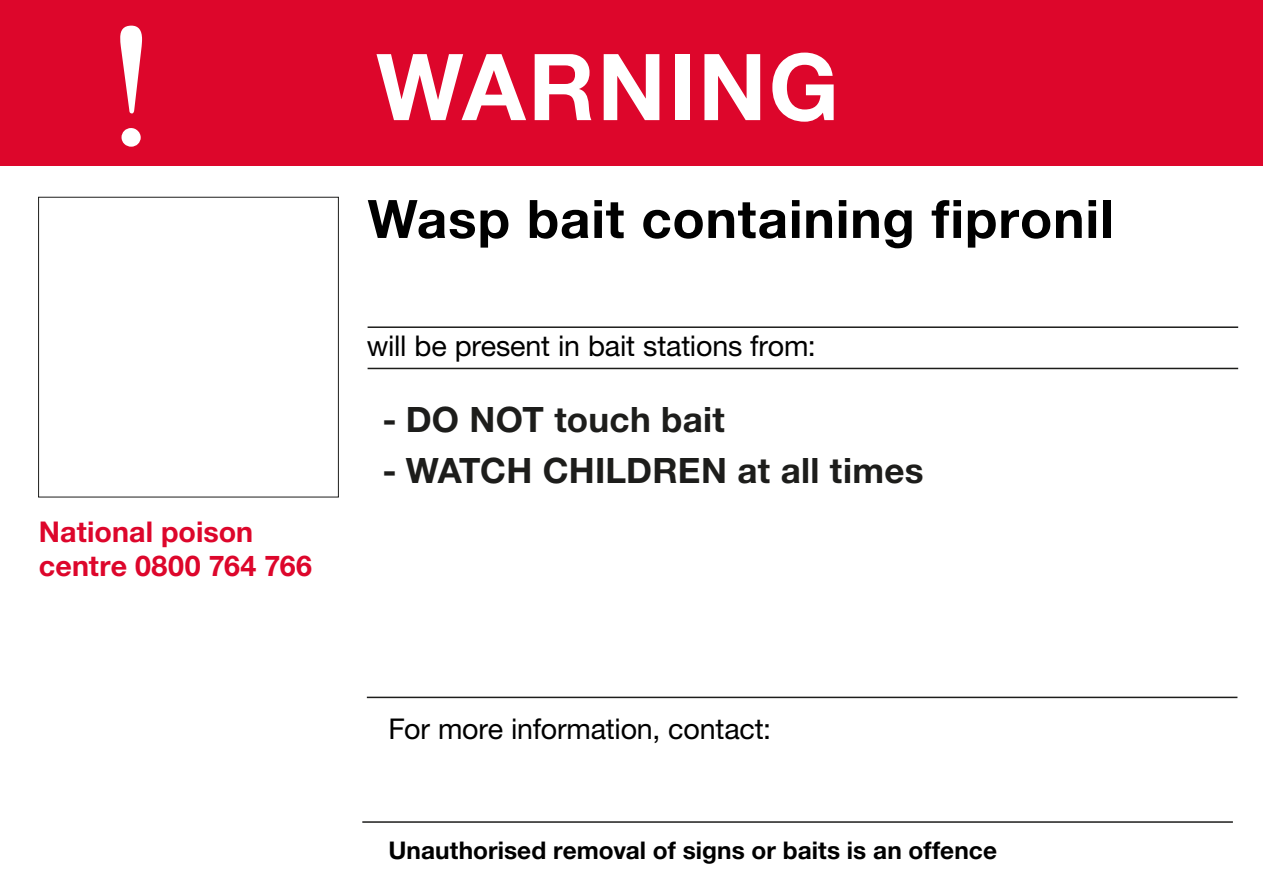
<style>
.page{position:relative;width:1263px;height:893px;background:#fff}
.page>*{position:absolute;margin:0;border:0;box-sizing:border-box;transform-origin:0 0}
.t1{font:189.75px "DOC Book";color:#fff}
.t2{font:700 92.4px "Helvetica Neue LT Std";letter-spacing:.025em;color:#fff}
.t3{font:700 53.1px "Helvetica Neue LT Std";letter-spacing:.015em;color:#000}
.t4{font:700 34.95px "Helvetica Neue LT Std";letter-spacing:.005em;color:#1d1d1b}
.t5{font:28.65px "Helvetica Neue LT Std";letter-spacing:-.01em;color:#000}
.t6{font:700 28.65px/34.3px "Helvetica Neue LT Std";color:#dd062b}
.t7{font:700 24.45px "Helvetica Neue LT Std";letter-spacing:.005em;color:#000}
</style>
<div class="page">
<div style="left:38px;top:197px;width:301px;height:300px;border:1px solid #1d1d1b"></div>
<hr style="left:367px;top:697px;width:870px;height:1px;background:#1d1d1b">
<hr style="left:368px;top:326px;width:870px;height:2px;background:#1d1d1b">
<hr style="left:368px;top:368px;width:870px;height:1px;background:#1d1d1b">
<hr style="left:362px;top:821px;width:871px;height:2px;background:#1d1d1b">
<div style="left:0;top:0;width:1263px;height:166px;background:#dd062b"></div>
<p class="t1" style="left:103px;top:-13px;width:57px">!</p>
<p class="t6" style="left:39px;top:514px;width:275px">National poison centre 0800 764 766</p>
<p class="t2" style="left:376px;top:30px;width:464px">WARNING</p>
<p class="t3" style="left:368px;top:186px;width:747px">Wasp bait containing fipronil</p>
<p class="t5" style="left:367px;top:328px;width:450px">will be present in bait stations from:</p>
<p class="t4" style="left:383px;top:398px;width:344px">- DO NOT touch bait</p>
<p class="t4" style="left:383px;top:449px;width:542px">- WATCH CHILDREN at all times</p>
<p class="t5" style="left:388px;top:712px;width:384px">For more information, contact:</p>
<p class="t7" style="left:388px;top:835px;width:610px">Unauthorised removal of signs or baits is an offence</p>
</div>
